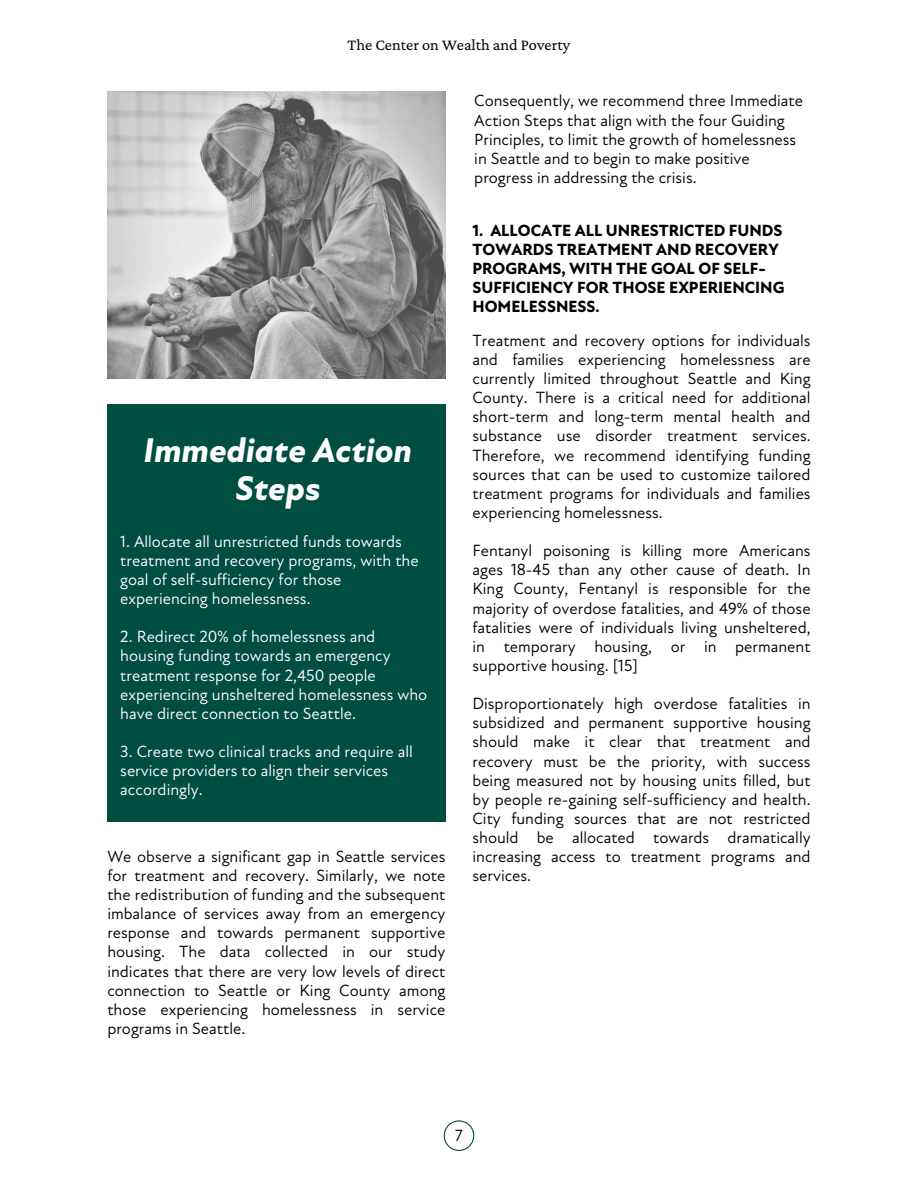
<style>
.page{position:relative;width:918px;height:1188px;background:#fff}
.page>*{position:absolute;margin:0;border:0;box-sizing:border-box;transform-origin:0 0}
.t1{font:italic 800 34.8px/38.2px "New Atten";color:#fff;text-align:center}
.t2{font:16.5px/19.2px "New Atten";color:#000;text-align:justify}
.t3{font:16.5px/19.2px "New Atten";color:#fff}
.t4{font:800 16.5px/19.2px "New Atten";color:#000}
.t5{font:16.2px "Crimson Pro";color:#000}
</style>
<div class="page">
<img style="left:107px;top:92px;width:339px;height:287px">
<div style="left:107px;top:404px;width:339px;height:417px;background:#004d41"></div>
<svg style="left:444px;top:1120px;width:30px;height:31px"></svg>
<p class="t5" style="left:348px;top:35px;width:224px">The Center on Wealth and Poverty</p>
<p class="t1" style="left:144px;top:431px;width:270px">Immediate Action<br>Steps</p>
<h1 class="t3" style="left:120px;top:532px;width:300px">1. Allocate all unrestricted funds towards treatment and recovery programs, with the goal of self-sufficiency for those experiencing homelessness.</h1>
<p class="t3" style="left:120px;top:627px;width:308px">2. Redirect 20% of homelessness and housing funding towards an emergency treatment response for 2,450 people experiencing unsheltered homelessness who have direct connection to Seattle.</p>
<p class="t3" style="left:120px;top:742px;width:294px">3. Create two clinical tracks and require all service providers to align their services accordingly.</p>
<p class="t2" style="left:107px;top:847px;width:340px">We observe a significant gap in Seattle services for treatment and recovery. Similarly, we note the redistribution of funding and the subsequent imbalance of services away from an emergency response and towards permanent supportive housing. The data collected in our study indicates that there are very low levels of direct connection to Seattle or King County among those experiencing homelessness in service programs in Seattle.</p>
<p class="t2" style="left:474px;top:91px;width:330px;text-align:left">Consequently, we recommend three Immediate Action Steps that align with the four Guiding Principles, to limit the growth of homelessness in Seattle and to begin to make positive progress in addressing the crisis.</p>
<p class="t4" style="left:472px;top:221px;width:314px">1. ALLOCATE ALL UNRESTRICTED FUNDS<br>TOWARDS TREATMENT AND RECOVERY<br>PROGRAMS, WITH THE GOAL OF SELF-<br>SUFFICIENCY FOR THOSE EXPERIENCING<br>HOMELESSNESS.</p>
<p class="t2" style="left:472px;top:331px;width:340px">Treatment and recovery options for individuals and families experiencing homelessness are currently limited throughout Seattle and King County. There is a critical need for additional short-term and long-term mental health and substance use disorder treatment services.<br>Therefore, we recommend identifying funding sources that can be used to customize tailored treatment programs for individuals and families experiencing homelessness.</p>
<p class="t2" style="left:472px;top:541px;width:340px">Fentanyl poisoning is killing more Americans ages 18-45 than any other cause of death. In King County, Fentanyl is responsible for the majority of overdose fatalities, and 49% of those fatalities were of individuals living unsheltered, in temporary housing, or in permanent supportive housing. [15]</p>
<h2 class="t2" style="left:472px;top:694px;width:340px">Disproportionately high overdose fatalities in subsidized and permanent supportive housing should make it clear that treatment and recovery must be the priority, with success being measured not by housing units filled, but by people re-gaining self-sufficiency and health.<br>City funding sources that are not restricted should be allocated towards dramatically increasing access to treatment programs and services.</h2>
<p class="t2" style="left:455px;top:1126px;width:9px">7</p>
</div>
